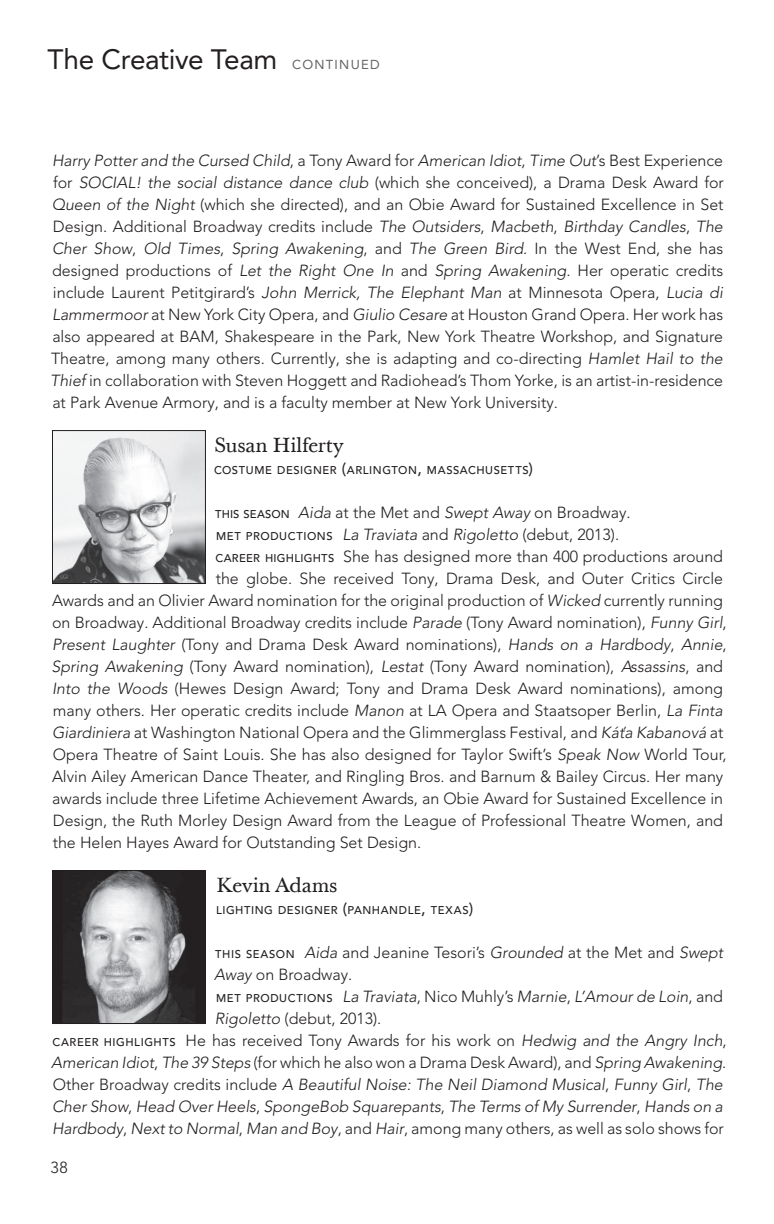
<style>
.page{position:relative;width:774px;height:1224px;background:#fff}
.page>*{position:absolute;margin:0;border:0;box-sizing:border-box;transform-origin:0 0}
.t1{font:28px "Avenir LT Pro";letter-spacing:-.015em;color:#231f20}
.t2{font:20px "Baskerville Ten";letter-spacing:-.01em;color:#231f20}
.t3{font:300 16px/22px "Avenir LT Pro";color:#231f20;text-align:justify}
.t4{font:italic 300 16px "Avenir LT Pro";color:#231f20}
.t5{font:500 11.2px "Avenir LT Pro";letter-spacing:.05em;color:#231f20}
.s1{font-size:13px;color:#636366}
.s2{font-style:italic}
.s3{font-size:16px}
.s4{font-weight:500;font-size:11.2px}
.s5{font-weight:500;font-style:normal;font-size:11.2px}
.s6{font-style:normal}
</style>
<div class="page">
<img style="left:54px;top:432px;width:150px;height:150px">
<div style="left:52px;top:430px;width:154px;height:154px;border:1px solid #231f20"></div>
<img style="left:54px;top:872px;width:150px;height:150px">
<div style="left:52px;top:870px;width:154px;height:154px;border:1px solid #231f20"></div>
<h1 class="t1" style="left:48px;top:42px;width:334px">The Creative Team <span class="s1">CONTINUED</span></h1>
<p class="t3" style="left:50px;top:150px;width:675px"><span class="s2">Harry Potter and the Cursed Child</span>, a Tony Award for <span class="s2">American Idiot</span>, <span class="s2">Time Out</span>’s Best Experience for <span class="s2">SOCIAL! the social distance dance club</span> (which she conceived), a Drama Desk Award for <span class="s2">Queen of the Night</span> (which she directed), and an Obie Award for Sustained Excellence in Set Design. Additional Broadway credits include <span class="s2">The Outsiders</span>, <span class="s2">Macbeth</span>, <span class="s2">Birthday Candles</span>, <span class="s2">The Cher Show</span>, <span class="s2">Old Times</span>, <span class="s2">Spring Awakening</span>, and <span class="s2">The Green Bird</span>. In the West End, she has designed productions of <span class="s2">Let the Right One In</span> and <span class="s2">Spring Awakening</span>. Her operatic credits include Laurent Petitgirard’s <span class="s2">John Merrick, The Elephant Man</span> at Minnesota Opera, <span class="s2">Lucia di Lammermoor</span> at New York City Opera, and <span class="s2">Giulio Cesare</span> at Houston Grand Opera. Her work has also appeared at BAM, Shakespeare in the Park, New York Theatre Workshop, and Signature Theatre, among many others. Currently, she is adapting and co-directing <span class="s2">Hamlet Hail to the Thief</span> in collaboration with Steven Hoggett and Radiohead’s Thom Yorke, is an artist-in-residence at Park Avenue Armory, and is a faculty member at New York University.</p>
<p class="t2" style="left:214px;top:433px;width:131px">Susan Hilferty</p>
<p class="t5" style="left:214px;top:463px;width:321px">COSTUME DESIGNER <span class="s3">(</span>ARLINGTON<span class="s3">,</span> MASSACHUSETTS<span class="s3">)</span></p>
<p class="t3" style="left:215px;top:502px;width:417px"><span class="s4">THIS SEASON</span> <span class="s2">Aida</span> at the Met and <span class="s2">Swept Away</span> on Broadway.</p>
<p class="t4" style="left:216px;top:525px;width:405px"><span class="s5">MET PRODUCTIONS</span> La Traviata <span class="s6">and</span> Rigoletto <span class="s6">(debut, 2013).</span></p>
<p class="t3" style="left:215px;top:546px;width:509px"><span class="s4">CAREER HIGHLIGHTS</span> She has designed more than 400 productions around</p>
<p class="t3" style="left:216px;top:568px;width:509px">the globe. She received Tony, Drama Desk, and Outer Critics Circle</p>
<p class="t3" style="left:52px;top:590px;width:673px">Awards and an Olivier Award nomination for the original production of <span class="s2">Wicked</span> currently running</p>
<p class="t3" style="left:52px;top:612px;width:676px">on Broadway. Additional Broadway credits include <span class="s2">Parade</span> (Tony Award nomination), <span class="s2">Funny Girl</span>,</p>
<p class="t3" style="left:52px;top:634px;width:676px"><span class="s2">Present Laughter</span> (Tony and Drama Desk Award nominations), <span class="s2">Hands on a Hardbody</span>, <span class="s2">Annie</span>,</p>
<p class="t3" style="left:52px;top:656px;width:673px"><span class="s2">Spring Awakening</span> (Tony Award nomination), <span class="s2">Lestat</span> (Tony Award nomination), <span class="s2">Assassins</span>, and</p>
<p class="t3" style="left:52px;top:678px;width:673px"><span class="s2">Into the Woods</span> (Hewes Design Award; Tony and Drama Desk Award nominations), among</p>
<p class="t3" style="left:53px;top:700px;width:672px">many others. Her operatic credits include <span class="s2">Manon</span> at LA Opera and Staatsoper Berlin, <span class="s2">La Finta</span></p>
<p class="t3" style="left:52px;top:722px;width:673px"><span class="s2">Giardiniera</span> at Washington National Opera and the Glimmerglass Festival, and <span class="s2">Káťa Kabanová</span> at</p>
<p class="t3" style="left:53px;top:744px;width:675px">Opera Theatre of Saint Louis. She has also designed for Taylor Swift’s <span class="s2">Speak Now</span> World Tour,</p>
<p class="t3" style="left:52px;top:766px;width:673px">Alvin Ailey American Dance Theater, and Ringling Bros. and Barnum &amp; Bailey Circus. Her many</p>
<p class="t3" style="left:52px;top:788px;width:672px">awards include three Lifetime Achievement Awards, an Obie Award for Sustained Excellence in</p>
<p class="t3" style="left:53px;top:810px;width:672px">Design, the Ruth Morley Design Award from the League of Professional Theatre Women, and</p>
<p class="t3" style="left:53px;top:832px;width:370px">the Helen Hayes Award for Outstanding Set Design.</p>
<p class="t2" style="left:216px;top:873px;width:123px">Kevin Adams</p>
<p class="t5" style="left:216px;top:903px;width:259px">LIGHTING DESIGNER <span class="s3">(</span>PANHANDLE<span class="s3">,</span> TEXAS<span class="s3">)</span></p>
<p class="t3" style="left:215px;top:942px;width:510px"><span class="s4">THIS SEASON</span> <span class="s2">Aida</span> and Jeanine Tesori’s <span class="s2">Grounded</span> at the Met and <span class="s2">Swept</span></p>
<p class="t3" style="left:214px;top:964px;width:140px"><span class="s2">Away</span> on Broadway.</p>
<p class="t4" style="left:216px;top:987px;width:508px"><span class="s5">MET PRODUCTIONS</span> La Traviata<span class="s6">, Nico Muhly’s</span> Marnie<span class="s6">,</span> L’Amour de Loin<span class="s6">, and</span></p>
<p class="t3" style="left:215px;top:1008px;width:168px"><span class="s2">Rigoletto</span> (debut, 2013).</p>
<p class="t3" style="left:53px;top:1030px;width:676px"><span class="s4">CAREER HIGHLIGHTS</span> He has received Tony Awards for his work on <span class="s2">Hedwig and the Angry Inch</span>,</p>
<p class="t3" style="left:51px;top:1052px;width:677px"><span class="s2">American Idiot</span>, <span class="s2">The 39 Steps</span> (for which he also won a Drama Desk Award), and <span class="s2">Spring Awakening</span>.</p>
<p class="t4" style="left:53px;top:1075px;width:672px"><span class="s6">Other Broadway credits include</span> A Beautiful Noise: The Neil Diamond Musical<span class="s6">,</span> Funny Girl<span class="s6">,</span> The</p>
<p class="t4" style="left:52px;top:1097px;width:672px">Cher Show<span class="s6">,</span> Head Over Heels<span class="s6">,</span> SpongeBob Squarepants<span class="s6">,</span> The Terms of My Surrender<span class="s6">,</span> Hands on a</p>
<p class="t3" style="left:52px;top:1118px;width:673px"><span class="s2">Hardbody</span>, <span class="s2">Next to Normal</span>, <span class="s2">Man and Boy</span>, and <span class="s2">Hair</span>, among many others, as well as solo shows for</p>
<p class="t3" style="left:51px;top:1156px;width:19px">38</p>
</div>
